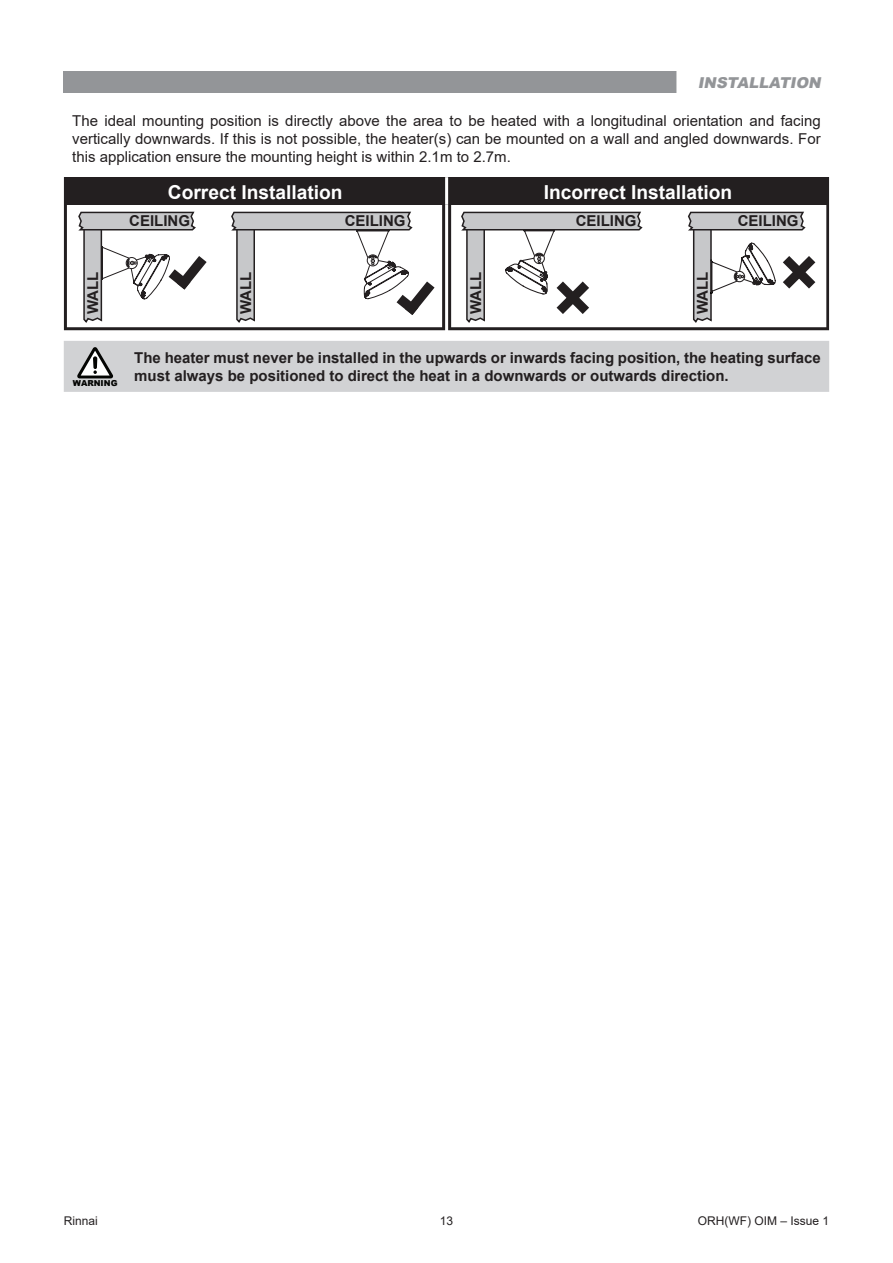
<style>
.page{position:relative;width:893px;height:1263px;background:#fff}
.page>*{position:absolute;margin:0;border:0;box-sizing:border-box;transform-origin:0 0}
.t1{font:700 19.35px "Arial";color:#fff}
.t2{font:700 19.2px "Arial";color:#fff}
.t3{font:15px/18px "Arial";color:#231f20;text-align:justify}
.t4{font:700 15px/18px "Arial";color:#231f20}
.t5{font:italic 900 15px "Arial";color:#939598}
.t6{font:12px "Arial";color:#231f20}
.t7{font:900 8.25px "Arial";color:#040503}
</style>
<div class="page">
<div style="left:64px;top:341px;width:765px;height:51px;background:#d1d2d4"></div>
<svg style="left:93px;top:356px;width:4px;height:13px"></svg>
<svg style="left:64px;top:177px;width:381px;height:153px;fill:#231f20"></svg>
<svg style="left:448px;top:177px;width:381px;height:153px;fill:#231f20"></svg>
<svg style="left:459px;top:210px;width:185px;height:114px"></svg>
<svg style="left:686px;top:210px;width:129px;height:114px"></svg>
<svg style="left:229px;top:210px;width:206px;height:114px"></svg>
<svg style="left:76px;top:210px;width:131px;height:114px"></svg>
<div style="left:64px;top:71px;width:765px;height:21px;background:#939598"></div>
<div style="left:676px;top:64px;width:166px;height:36px;background:#fff"></div>
<p class="t5" style="left:698px;top:72px;width:128px">INSTALLATION</p>
<p class="t3" style="left:72px;top:111px;width:750px">The ideal mounting position is directly above the area to be heated with a longitudinal orientation and facing vertically downwards. If this is not possible, the heater(s) can be mounted on a wall and angled downwards. For this application ensure the mounting height is within 2.1m to 2.7m.</p>
<p class="t2" style="left:168px;top:179px;width:176px">Correct Installation</p>
<p class="t1" style="left:544px;top:179px;width:190px">Incorrect Installation</p>
<p class="t4" style="left:129px;top:212px;width:62px">CEILING</p>
<p class="t4" style="left:345px;top:212px;width:62px">CEILING</p>
<p class="t4" style="left:576px;top:212px;width:62px">CEILING</p>
<p class="t4" style="left:738px;top:212px;width:62px">CEILING</p>
<p class="t4" style="left:84px;top:314px;width:44px;rotate:-90deg">WALL</p>
<p class="t4" style="left:237px;top:314px;width:44px;rotate:-90deg">WALL</p>
<p class="t4" style="left:467px;top:314px;width:44px;rotate:-90deg">WALL</p>
<p class="t4" style="left:694px;top:314px;width:44px;rotate:-90deg">WALL</p>
<p class="t7" style="left:73px;top:377px;width:46px">WARNING</p>
<p class="t4" style="left:134px;top:349px;width:688px">The heater must never be installed in the upwards or inwards facing position, the heating surface must always be positioned to direct the heat in a downwards or outwards direction.</p>
<p class="t6" style="left:64px;top:1212px;width:36px">Rinnai</p>
<p class="t6" style="left:440px;top:1212px;width:15px">13</p>
<p class="t6" style="left:698px;top:1212px;width:133px">ORH(WF) OIM – Issue 1</p>
</div>
